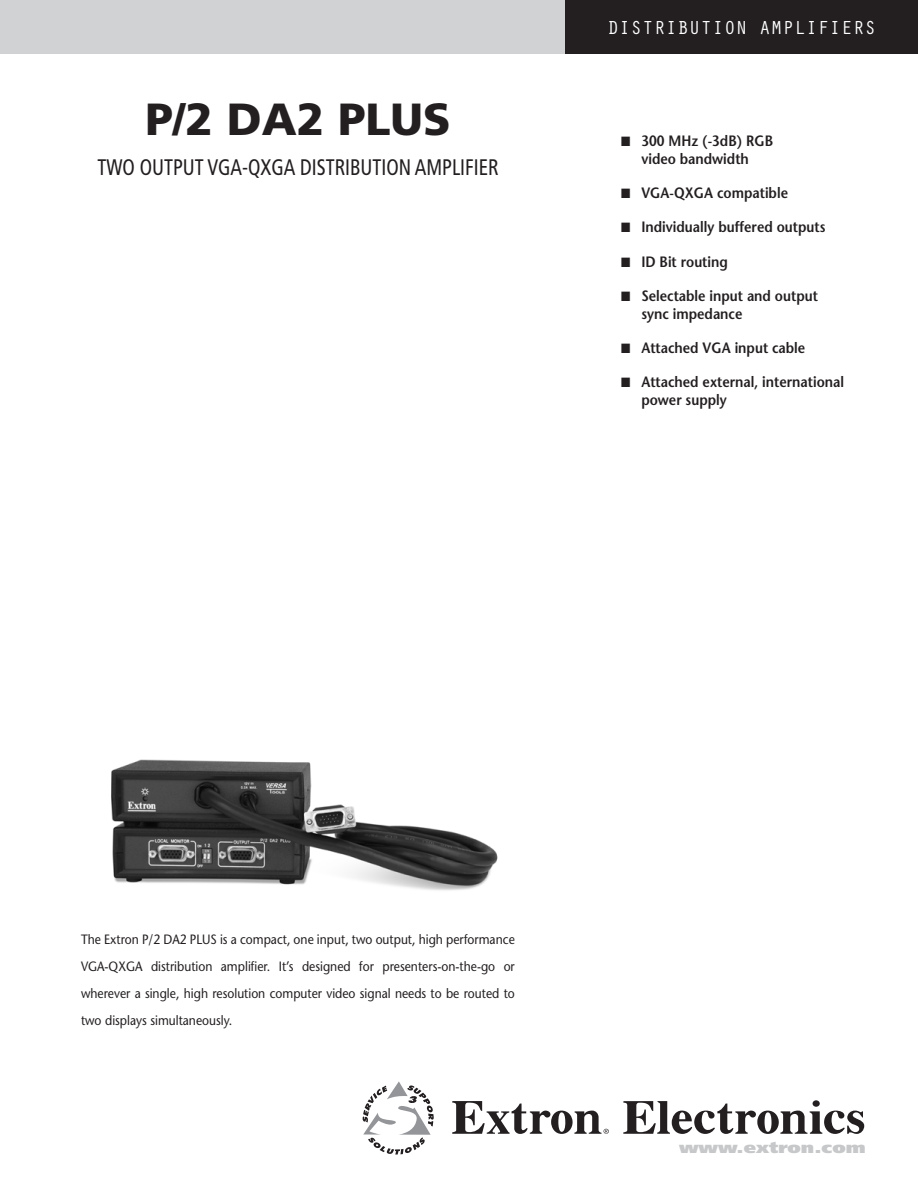
<style>
.page{position:relative;width:918px;height:1188px;background:#fff}
.page>*{position:absolute;margin:0;border:0;box-sizing:border-box;transform-origin:0 0}
.t1{font:900 45px "Frutiger LT Std";color:#231f20}
.t2{font:condensed 22.5px "Frutiger LT Std";color:#231f20;scale:.9 1}
.t3{font:19.5px "Orator Std";color:#fff}
.t4{font:900 15.75px "Frutiger LT Std";color:#c7c8ca;scale:1.24 1}
.t5{font:600 15px/18px "Stone Sans Std";color:#231f20;scale:.9 1}
.t6{font:500 13.5px/27px "Stone Sans Std";color:#231f20;text-align:justify;scale:.9 1}
</style>
<div class="page">
<svg style="left:452px;top:1101px;width:157px;height:33px"></svg>
<svg style="left:623px;top:1101px;width:241px;height:33px"></svg>
<svg style="left:363px;top:1081px;width:71px;height:74px"></svg>
<div style="left:0;top:0;width:579px;height:54px;background:#d1d2d4"></div>
<div style="left:566px;top:0;width:352px;height:54px;background:#231f20"></div>
<img style="left:111px;top:759px;width:387px;height:132px">
<h1 class="t1" style="left:145px;top:92px;width:307px">P/2 DA2 PLUS</h1>
<h2 class="t2" style="left:97px;top:154px;width:447px">TWO OUTPUT VGA-QXGA DISTRIBUTION AMPLIFIER</h2>
<h3 class="t3" style="left:607px;top:13px;width:271px">DISTRIBUTION AMPLIFIERS</h3>
<p class="t5" style="left:621px;top:132px;width:171px;text-align:center">■ 300 MHz (-3dB) RGB video bandwidth</p>
<p class="t5" style="left:621px;top:184px;width:187px">■ VGA-QXGA compatible</p>
<p class="t5" style="left:621px;top:218px;width:229px">■ Individually buffered outputs</p>
<p class="t5" style="left:621px;top:252px;width:120px">■ ID Bit routing</p>
<p class="t5" style="left:641px;top:287px;width:198px;text-indent:-20px">■ Selectable input and output sync impedance</p>
<p class="t5" style="left:621px;top:339px;width:206px">■ Attached VGA input cable</p>
<p class="t5" style="left:641px;top:373px;width:227px;text-indent:-20px">■ Attached external, international power supply</p>
<p class="t6" style="left:81px;top:926px;width:484px">The Extron P/2 DA2 PLUS is a compact, one input, two output, high performance VGA-QXGA distribution amplifier. It’s designed for presenters-on-the-go or wherever a single, high resolution computer video signal needs to be routed to two displays simultaneously.</p>
<p class="t4" style="left:679px;top:1137px;width:152px">www.extron.com</p>
</div>
